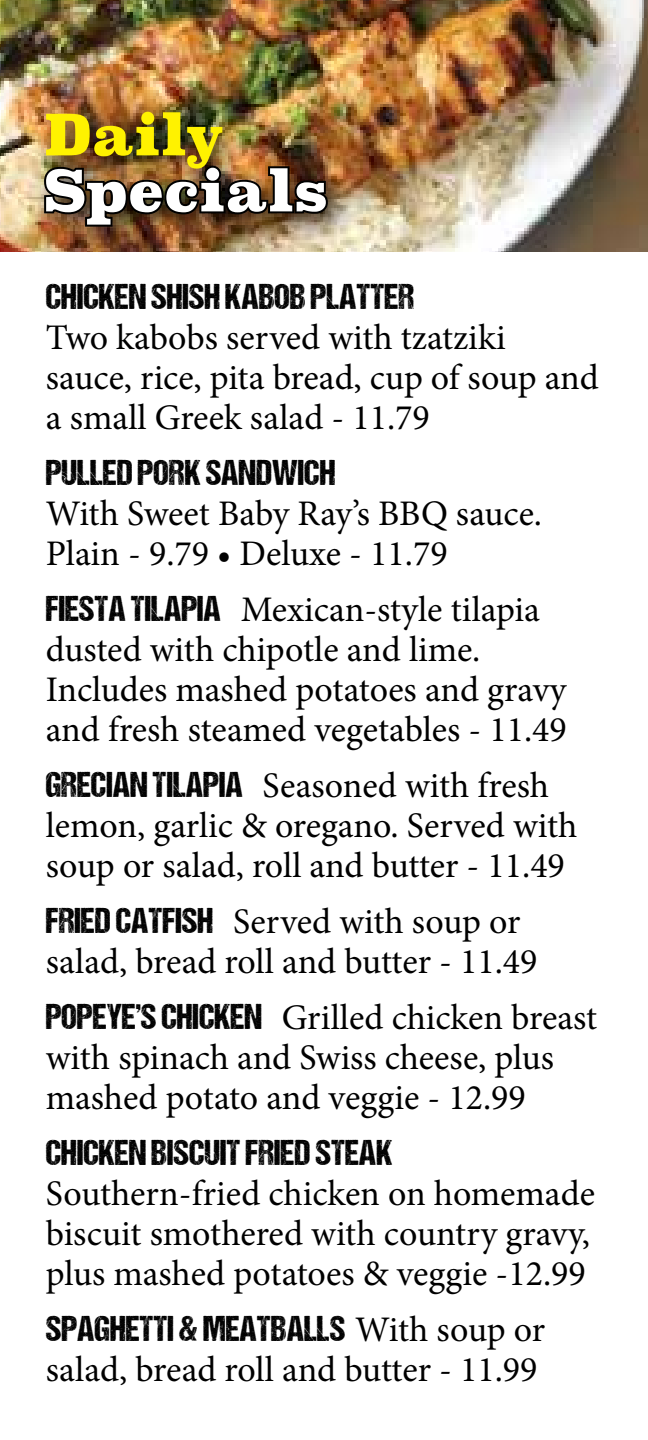
<style>
.page{position:relative;width:648px;height:1440px;background:#fff}
.page>*{position:absolute;margin:0;border:0;box-sizing:border-box;transform-origin:0 0}
.t1{font:900 56px "Superclarendon";color:#fff}
.t2{font:900 56px "Superclarendon";color:#fff200}
.t3{font:36px/40px "Minion Pro";color:#000}
.t4{font:36px "DCC Ash";color:#000}
.s1{font-family:"DCC Ash"}
.s2{font-family:"Minion Pro"}
</style>
<div class="page">
<img style="left:0;top:0;width:648px;height:252px">
<div style="left:30px;top:98px;width:327px;height:157px;background:#000;opacity:.75"></div>
<img style="left:41px;top:163px;width:290px;height:66px">
<h1 class="t2" style="left:44px;top:97px;width:182px">Daily</h1>
<h1 class="t1" style="left:44px;top:153px;width:286px">Specials</h1>
<p class="t4" style="left:46px;top:277px;width:370px">CHICKEN SHISH KABOB PLATTER</p>
<p class="t3" style="left:46px;top:318px;width:554px">Two kabobs served with tzatziki sauce, rice, pita bread, cup of soup and a small Greek salad - 11.79</p>
<p class="t4" style="left:46px;top:453px;width:291px">PULLED PORK SANDWICH</p>
<p class="t3" style="left:46px;top:494px;width:498px">With Sweet Baby Ray’s BBQ sauce.<br>Plain - 9.79 • Deluxe - 11.79</p>
<p class="t3" style="left:46px;top:590px;width:523px"><span class="s1">FIESTA TILAPIA</span> Mexican-style tilapia dusted with chipotle and lime.<br>Includes mashed potatoes and gravy and fresh steamed vegetables - 11.49</p>
<p class="t3" style="left:46px;top:766px;width:533px"><span class="s1">GRECIAN TILAPIA</span> Seasoned with fresh lemon, garlic &amp; oregano. Served with soup or salad, roll and butter - 11.49</p>
<p class="t3" style="left:46px;top:902px;width:493px"><span class="s1">FRIED CATFISH</span> Served with soup or salad, bread roll and butter - 11.49</p>
<p class="t3" style="left:46px;top:998px;width:553px"><span class="s1">POPEYE’S CHICKEN</span> Grilled chicken breast with spinach and Swiss cheese, plus mashed potato and veggie - 12.99</p>
<p class="t4" style="left:46px;top:1133px;width:348px">CHICKEN BISCUIT FRIED STEAK</p>
<p class="t3" style="left:46px;top:1174px;width:551px">Southern-fried chicken on homemade biscuit smothered with country gravy, plus mashed potatoes &amp; veggie -12.99</p>
<p class="t4" style="left:46px;top:1309px;width:501px">SPAGHETTI &amp; MEATBALLS <span class="s2">With soup or</span></p>
<p class="t3" style="left:46px;top:1350px;width:493px">salad, bread roll and butter - 11.99</p>
</div>
